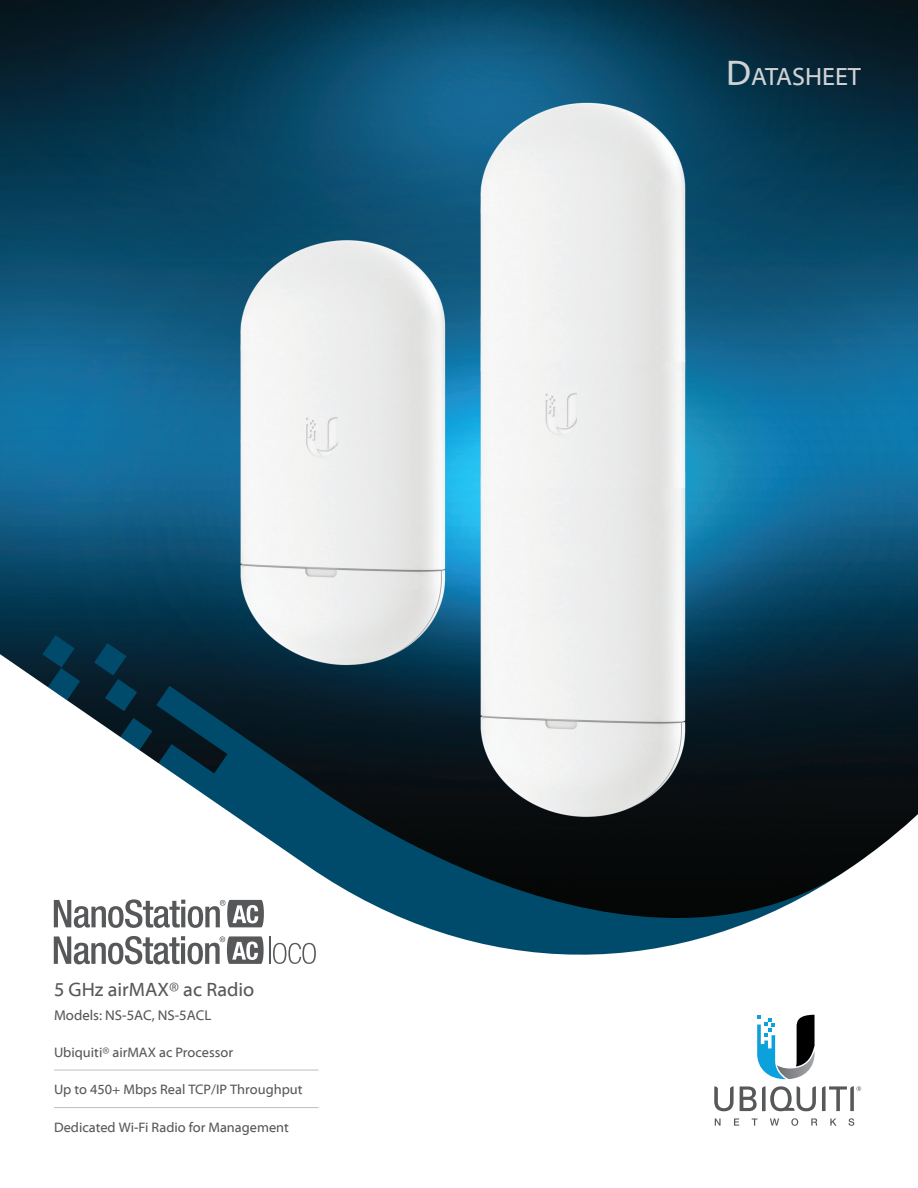
<style>
.page{position:relative;width:918px;height:1188px;background:#fff}
.page>*{position:absolute;margin:0;border:0;box-sizing:border-box;transform-origin:0 0}
.t1{font:25.2px "Myriad Web Pro";color:#d1d2d4}
.t2{font:19.5px "Myriad Web Pro";color:#57585a}
.t3{font:14.25px "Myriad Web Pro";color:#57585a}
.t4{font:13.8px "Myriad Web Pro";color:#57585a}
.s1{font-size:36px}
</style>
<div class="page">
<img style="left:0;top:0;width:918px;height:654px">
<svg style="left:94px;top:643px;width:43px;height:11px"></svg>
<svg style="left:42px;top:635px;width:38px;height:19px"></svg>
<svg style="left:0;top:654px;width:918px;height:472px"></svg>
<svg style="left:757px;top:1015px;width:58px;height:64px"></svg>
<svg style="left:714px;top:1086px;width:20px;height:25px"></svg>
<svg style="left:740px;top:1086px;width:76px;height:25px"></svg>
<svg style="left:715px;top:1118px;width:6px;height:8px"></svg>
<svg style="left:734px;top:1118px;width:5px;height:8px"></svg>
<svg style="left:752px;top:1118px;width:5px;height:8px"></svg>
<svg style="left:770px;top:1118px;width:9px;height:8px"></svg>
<svg style="left:791px;top:1118px;width:7px;height:8px"></svg>
<svg style="left:811px;top:1118px;width:6px;height:8px"></svg>
<svg style="left:830px;top:1118px;width:7px;height:8px"></svg>
<svg style="left:848px;top:1118px;width:6px;height:8px"></svg>
<svg style="left:822px;top:1086px;width:39px;height:25px"></svg>
<div style="left:54px;top:956px;width:452px;height:194px;background:#fff"></div>
<svg style="left:54px;top:1069px;width:265px;height:1px"></svg>
<hr style="left:54px;top:1070px;width:265px;height:1px;background:#bcbdc0">
<hr style="left:54px;top:1107px;width:265px;height:1px;background:#bcbdc0">
<svg style="left:54px;top:899px;width:210px;height:29px"></svg>
<svg style="left:54px;top:936px;width:262px;height:28px"></svg>
<h2 class="t2" style="left:54px;top:979px;width:202px">5 GHz airMAX® ac Radio</h2>
<p class="t3" style="left:54px;top:1007px;width:159px">Models: NS-5AC, NS-5ACL</p>
<p class="t4" style="left:54px;top:1044px;width:181px">Ubiquiti® airMAX ac Processor</p>
<p class="t4" style="left:54px;top:1082px;width:250px">Up to 450+ Mbps Real TCP/IP Throughput</p>
<p class="t4" style="left:54px;top:1120px;width:236px">Dedicated Wi-Fi Radio for Management</p>
<h1 class="t1" style="left:726px;top:63px;width:136px"><span class="s1">D</span>ATASHEET</h1>
</div>
